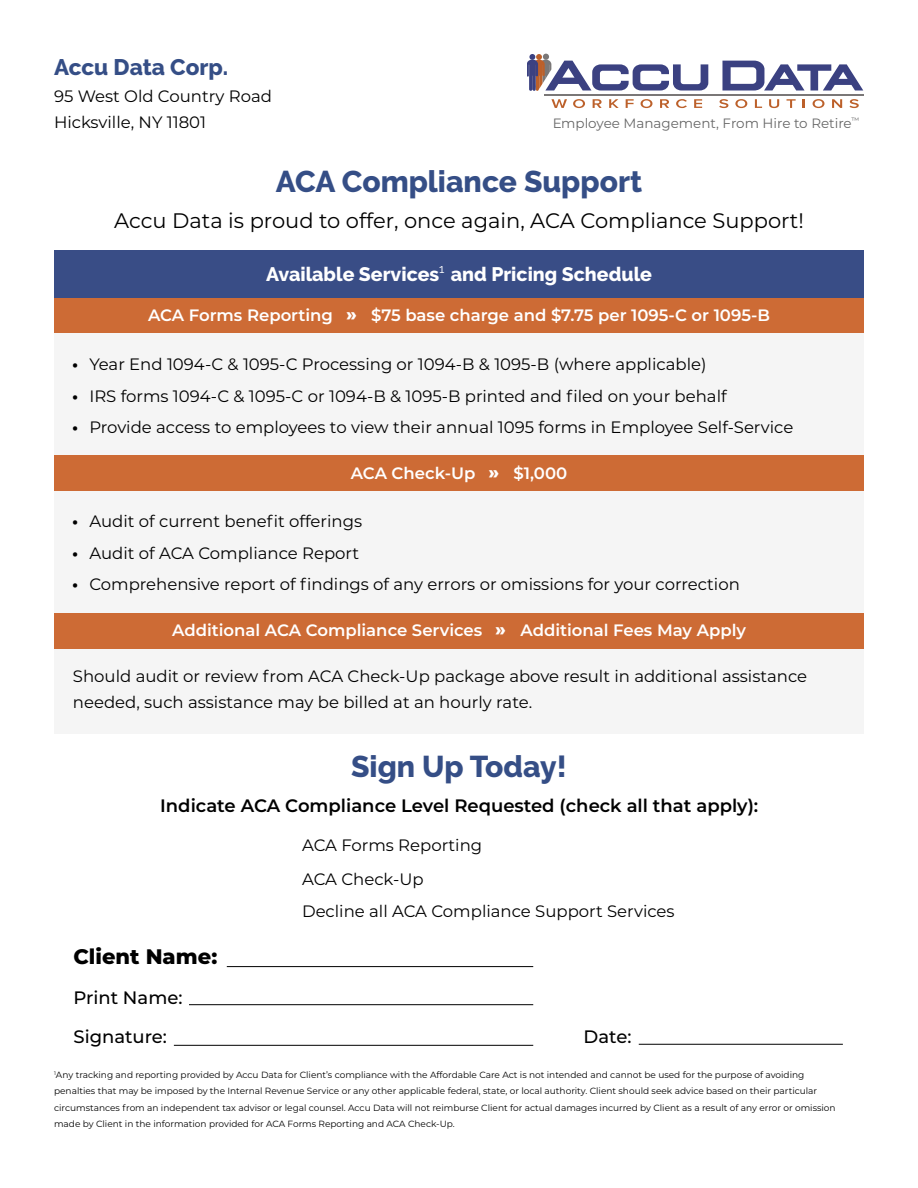
<style>
.page{position:relative;width:918px;height:1188px;background:#fff}
.page>*{position:absolute;margin:0;border:0;box-sizing:border-box;transform-origin:0 0}
.t1{font:800 30px "Raleway";color:#354e86}
.t2{font:800 22.5px "Raleway";color:#354e86}
.t3{font:21px "Montserrat";color:#000}
.t4{font:800 21px "Montserrat";color:#000}
.t5{font:800 19.5px "Raleway";color:#fff}
.t6{font:600 18px "Montserrat";color:#000}
.t7{font:500 18px/38.5px "Montserrat";color:#000}
.t8{font:16.5px/25.5px "Montserrat";color:#000}
.t9{font:600 16.5px "Montserrat";color:#fff}
.t10{font:13.5px "Montserrat";color:#000}
.t11{font:9px/16.5px "Montserrat";color:#000}
.s1{font-weight:700;font-size:19.5px}
.s2{font-weight:700}
</style>
<div class="page">
<div style="left:54px;top:491px;width:810px;height:122px;background:#f5f5f5"></div>
<div style="left:54px;top:648px;width:810px;height:86px;background:#f5f5f5"></div>
<div style="left:54px;top:333px;width:810px;height:122px;background:#f5f5f5"></div>
<div style="left:54px;top:298px;width:810px;height:35px;background:#cd6b35"></div>
<div style="left:54px;top:456px;width:810px;height:35px;background:#cd6b35"></div>
<div style="left:54px;top:613px;width:810px;height:35px;background:#cd6b35"></div>
<svg style="left:527px;top:54px;width:181px;height:37px"></svg>
<svg style="left:722px;top:61px;width:141px;height:30px"></svg>
<svg style="left:551px;top:99px;width:16px;height:9px"></svg>
<svg style="left:573px;top:99px;width:12px;height:9px"></svg>
<svg style="left:593px;top:99px;width:9px;height:9px"></svg>
<svg style="left:609px;top:99px;width:10px;height:9px"></svg>
<svg style="left:626px;top:99px;width:8px;height:9px"></svg>
<svg style="left:641px;top:99px;width:11px;height:9px"></svg>
<svg style="left:660px;top:99px;width:9px;height:9px"></svg>
<svg style="left:676px;top:99px;width:11px;height:9px"></svg>
<svg style="left:694px;top:99px;width:8px;height:9px"></svg>
<svg style="left:719px;top:99px;width:9px;height:9px"></svg>
<svg style="left:735px;top:99px;width:12px;height:9px"></svg>
<svg style="left:755px;top:99px;width:7px;height:9px"></svg>
<svg style="left:769px;top:99px;width:10px;height:9px"></svg>
<svg style="left:787px;top:99px;width:9px;height:9px"></svg>
<svg style="left:803px;top:99px;width:2px;height:9px"></svg>
<svg style="left:813px;top:99px;width:11px;height:9px"></svg>
<svg style="left:832px;top:99px;width:10px;height:9px"></svg>
<svg style="left:850px;top:99px;width:9px;height:9px"></svg>
<hr style="left:544px;top:94px;width:320px;height:1px;background:#7a7777">
<div style="left:54px;top:250px;width:810px;height:48px;background:#394d86"></div>
<hr style="left:227px;top:966px;width:306px;height:1px;background:#000">
<hr style="left:189px;top:1004px;width:344px;height:1px;background:#000">
<hr style="left:174px;top:1045px;width:359px;height:1px;background:#000">
<hr style="left:639px;top:1044px;width:204px;height:1px;background:#000">
<h2 class="t2" style="left:54px;top:54px;width:176px">Accu Data Corp.</h2>
<p class="t8" style="left:54px;top:83px;width:220px">95 West Old Country Road<br>Hicksville, NY 11801</p>
<p class="t10" style="left:552px;top:114px;width:309px">Employee Management, From Hire to Retire<sup>™</sup></p>
<h1 class="t1" style="left:276px;top:164px;width:368px">ACA Compliance Support</h1>
<p class="t3" style="left:114px;top:206px;width:691px">Accu Data is proud to offer, once again, ACA Compliance Support!</p>
<p class="t5" style="left:266px;top:264px;width:387px">Available Services<sup>1</sup> and Pricing Schedule</p>
<p class="t9" style="left:148px;top:304px;width:623px">ACA Forms Reporting <span class="s1">»</span> $75 base charge and $7.75 per 1095-C or 1095-B</p>
<p class="t8" style="left:73px;top:351px;width:635px"><span class="s2">•</span> Year End 1094-C &amp; 1095-C Processing or 1094-B &amp; 1095-B (where applicable)</p>
<p class="t8" style="left:73px;top:383px;width:656px"><span class="s2">•</span> IRS forms 1094-C &amp; 1095-C or 1094-B &amp; 1095-B printed and filed on your behalf</p>
<p class="t8" style="left:73px;top:414px;width:722px"><span class="s2">•</span> Provide access to employees to view their annual 1095 forms in Employee Self-Service</p>
<p class="t9" style="left:351px;top:461px;width:218px">ACA Check-Up <span class="s1">»</span> $1,000</p>
<p class="t8" style="left:73px;top:508px;width:291px"><span class="s2">•</span> Audit of current benefit offerings</p>
<p class="t8" style="left:73px;top:540px;width:288px"><span class="s2">•</span> Audit of ACA Compliance Report</p>
<p class="t8" style="left:73px;top:571px;width:669px"><span class="s2">•</span> Comprehensive report of findings of any errors or omissions for your correction</p>
<p class="t9" style="left:172px;top:619px;width:575px">Additional ACA Compliance Services <span class="s1">»</span> Additional Fees May Apply</p>
<p class="t8" style="left:73px;top:663px;width:736px">Should audit or review from ACA Check-Up package above result in additional assistance needed, such assistance may be billed at an hourly rate.</p>
<h1 class="t1" style="left:351px;top:750px;width:217px">Sign Up Today!</h1>
<p class="t6" style="left:160px;top:793px;width:600px">Indicate ACA Compliance Level Requested (check all that apply):</p>
<p class="t4" style="left:74px;top:941px;width:145px">Client Name:</p>
<p class="t7" style="left:74px;top:978px;width:111px">Print Name:<br>Signature:</p>
<p class="t8" style="left:302px;top:827px;width:182px;line-height:34px">ACA Forms Reporting<br>ACA Check-Up</p>
<p class="t8" style="left:302px;top:898px;width:374px">Decline all ACA Compliance Support Services</p>
<p class="t7" style="left:584px;top:1016px;width:49px">Date:</p>
<p class="t11" style="left:54px;top:1066px;width:783px"><sup>1</sup>Any tracking and reporting provided by Accu Data for Client’s compliance with the Affordable Care Act is not intended and cannot be used for the purpose of avoiding penalties that may be imposed by the Internal Revenue Service or any other applicable federal, state, or local authority. Client should seek advice based on their particular circumstances from an independent tax advisor or legal counsel. Accu Data will not reimburse Client for actual damages incurred by Client as a result of any error or omission made by Client in the information provided for ACA Forms Reporting and ACA Check-Up.</p>
</div>
